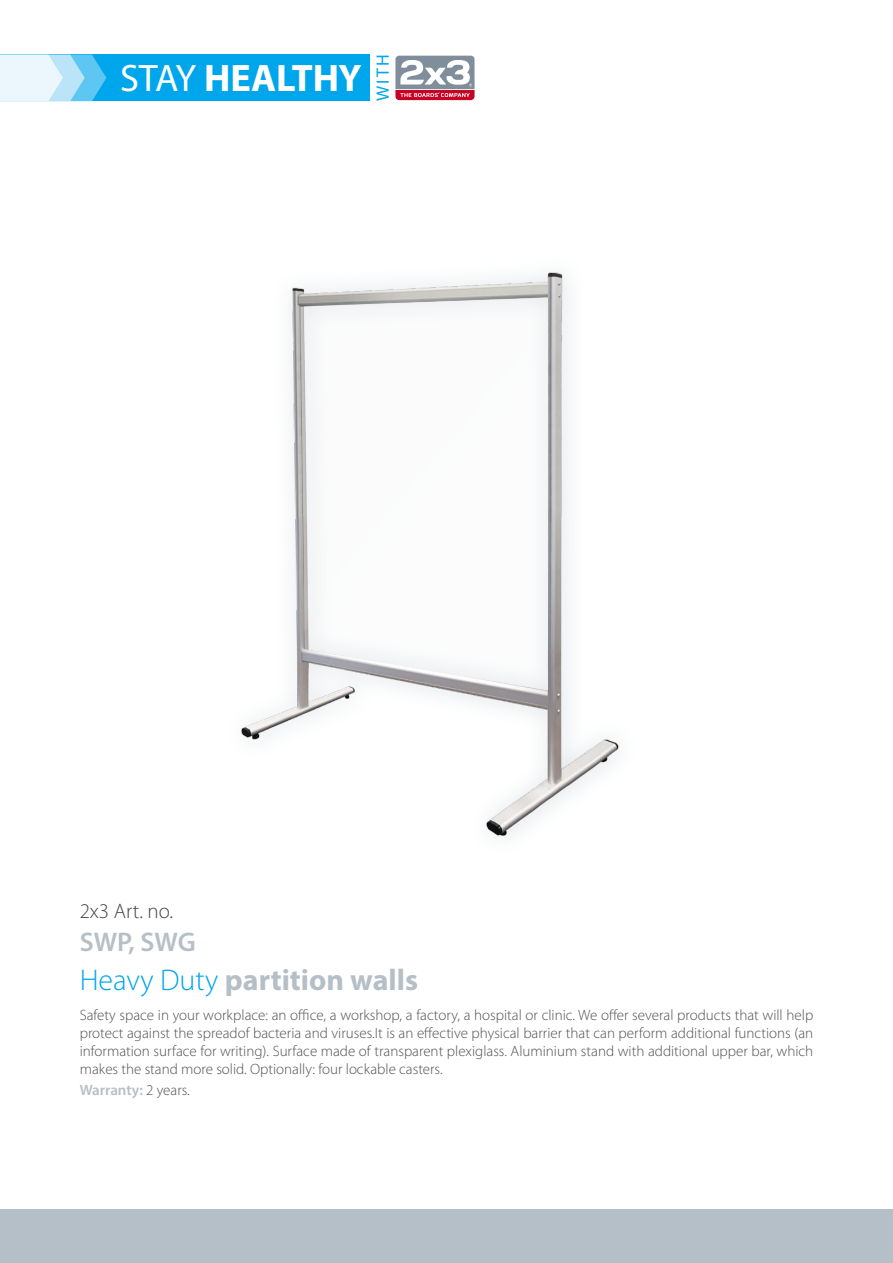
<style>
.page{position:relative;width:893px;height:1263px;background:#fff}
.page>*{position:absolute;margin:0;border:0;box-sizing:border-box;transform-origin:0 0}
.t1{font:700 38.4px "Myriad Pro";color:#fff}
.t2{font:700 30px "Myriad Pro";color:#b5bfc7}
.t3{font:600 27px "Myriad Pro";color:#b5bfc7}
.t4{font:300 21px "Myriad Pro";color:#454347}
.t5{font:17.85px "Myriad Pro";color:#00a6eb}
.t6{font:300 15px/18px "Myriad Pro";color:#504f53;text-align:justify}
.t7{font:600 15px "Myriad Pro";color:#b5bfc7}
.s1{font-weight:400}
.s2{font-weight:300;color:#00a6eb}
.s3{font-weight:300;color:#504f53}
</style>
<div class="page">
<div style="left:0;top:1209px;width:893px;height:54px;background:#b5bfc7"></div>
<div style="left:0;top:55px;width:370px;height:46px;background:#00a6eb"></div>
<svg style="left:394px;top:55px;width:82px;height:46px"></svg>
<svg style="left:395px;top:56px;width:79px;height:44px"></svg>
<svg style="left:0;top:55px;width:106px;height:46px;background:#b5e3f8"></svg>
<img style="left:241px;top:272px;width:378px;height:565px">
<h1 class="t1" style="left:120px;top:53px;width:243px"><span class="s1">STAY</span> HEALTHY</h1>
<p class="t5" style="left:372px;top:101px;width:48px;rotate:-90deg">WITH</p>
<h3 class="t4" style="left:80px;top:899px;width:95px">2x3 Art. no.</h3>
<h3 class="t3" style="left:80px;top:924px;width:118px">SWP, SWG</h3>
<h2 class="t2" style="left:80px;top:960px;width:340px"><span class="s2">Heavy Duty</span> partition walls</h2>
<p class="t6" style="left:80px;top:1006px;width:735px">Safety space in your workplace: an office, a workshop, a factory, a hospital or clinic. We offer several products that will help protect against the spreadof bacteria and viruses.It is an effective physical barrier that can perform additional functions (an information surface for writing). Surface made of transparent plexiglass. Aluminium stand with additional upper bar, which makes the stand more solid. Optionally: four lockable casters.</p>
<p class="t7" style="left:80px;top:1081px;width:112px">Warranty: <span class="s3">2 years.</span></p>
</div>
